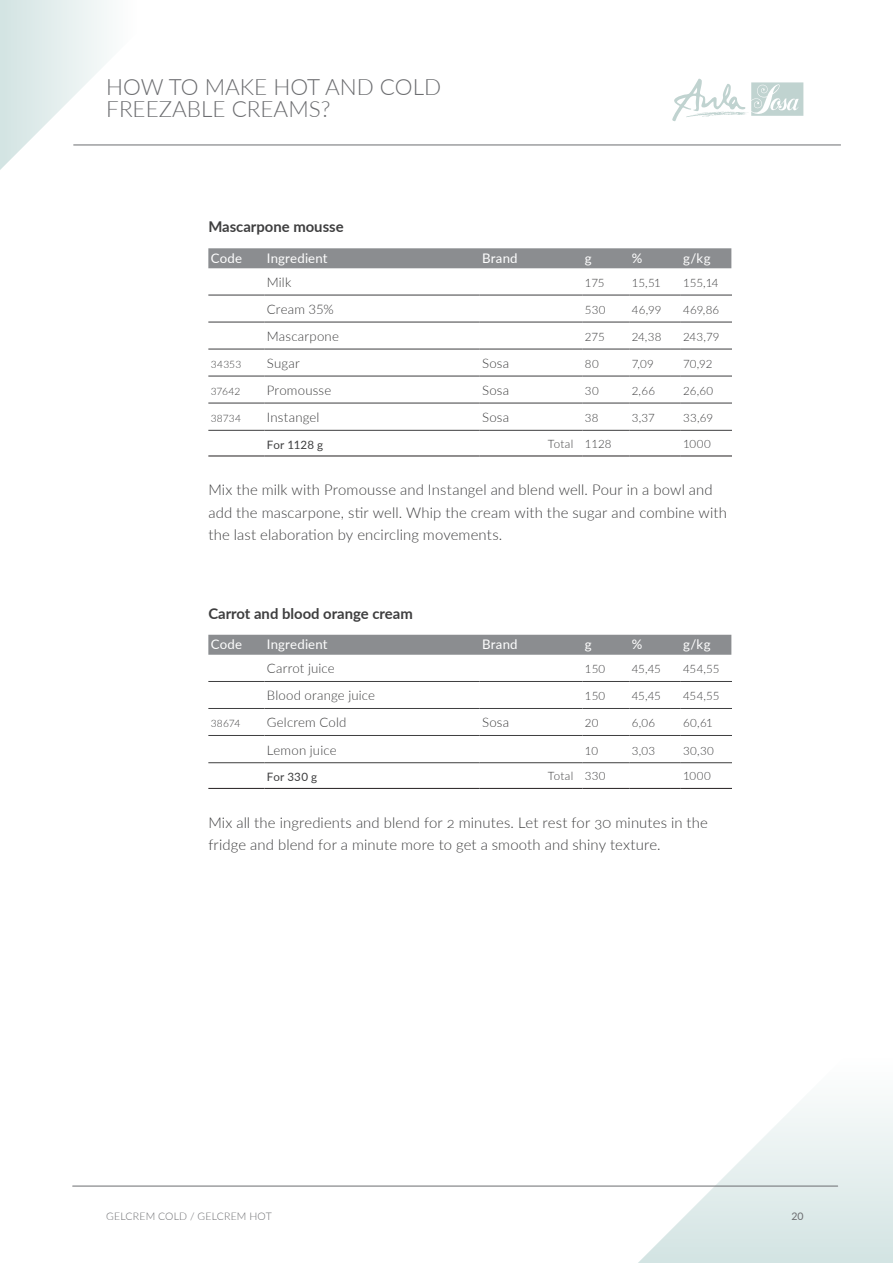
<style>
.page{position:relative;width:893px;height:1263px;background:#fff}
.page>*{position:absolute;margin:0;border:0;box-sizing:border-box;transform-origin:0 0}
.t1{font:300 22.5px/22.5px "Lato";color:#6c6d70}
.t2{font:300 14.85px/22.2px "Lato";letter-spacing:.01em;color:#3e3e3f}
.t3{font:700 14.85px "Lato";color:#3e3e3f}
.t4{font:300 13.2px "Lato";letter-spacing:.015em;color:#3e3e3f}
.t5{font:13.2px "Lato";letter-spacing:.015em;color:#fff}
.t6{font:300 11.55px "Lato";letter-spacing:.01em;color:#3e3e3f}
.t7{font:11.55px "Lato";letter-spacing:.01em;color:#3e3e3f}
.t8{font:300 10.5px "Lato";letter-spacing:.015em;color:#6c6d70}
.t9{font:10.5px "Lato";color:#6c6d70}
.t10{font:300 10.2px "Lato";letter-spacing:.01em;color:#3e3e3f}
</style>
<div class="page">
<svg style="left:638px;top:1104px;width:255px;height:159px"></svg>
<hr style="left:73px;top:1186px;width:765px;height:1px;background:#6c6d70">
<svg style="left:0;top:0;width:170px;height:170px"></svg>
<hr style="left:73px;top:145px;width:768px;height:1px;background:#6c6d70">
<svg style="left:672px;top:78px;width:131px;height:43px"></svg>
<div style="left:208px;top:248px;width:523px;height:20px;background:#8b8d90"></div>
<hr style="left:208px;top:295px;width:56px;height:1px;background:#3e3e3f">
<hr style="left:264px;top:295px;width:216px;height:1px;background:#3e3e3f">
<hr style="left:480px;top:295px;width:103px;height:1px;background:#3e3e3f">
<hr style="left:583px;top:295px;width:46px;height:1px;background:#3e3e3f">
<hr style="left:629px;top:295px;width:52px;height:1px;background:#3e3e3f">
<hr style="left:681px;top:295px;width:50px;height:1px;background:#3e3e3f">
<hr style="left:208px;top:322px;width:56px;height:1px;background:#3e3e3f">
<hr style="left:264px;top:322px;width:216px;height:1px;background:#3e3e3f">
<hr style="left:480px;top:322px;width:103px;height:1px;background:#3e3e3f">
<hr style="left:583px;top:322px;width:46px;height:1px;background:#3e3e3f">
<hr style="left:629px;top:322px;width:52px;height:1px;background:#3e3e3f">
<hr style="left:681px;top:322px;width:50px;height:1px;background:#3e3e3f">
<hr style="left:208px;top:349px;width:56px;height:1px;background:#3e3e3f">
<hr style="left:264px;top:349px;width:216px;height:1px;background:#3e3e3f">
<hr style="left:480px;top:349px;width:103px;height:1px;background:#3e3e3f">
<hr style="left:583px;top:349px;width:46px;height:1px;background:#3e3e3f">
<hr style="left:629px;top:349px;width:52px;height:1px;background:#3e3e3f">
<hr style="left:681px;top:349px;width:50px;height:1px;background:#3e3e3f">
<hr style="left:208px;top:376px;width:56px;height:1px;background:#3e3e3f">
<hr style="left:264px;top:376px;width:216px;height:1px;background:#3e3e3f">
<hr style="left:480px;top:376px;width:103px;height:1px;background:#3e3e3f">
<hr style="left:583px;top:376px;width:46px;height:1px;background:#3e3e3f">
<hr style="left:629px;top:376px;width:52px;height:1px;background:#3e3e3f">
<hr style="left:681px;top:376px;width:50px;height:1px;background:#3e3e3f">
<hr style="left:208px;top:403px;width:56px;height:1px;background:#3e3e3f">
<hr style="left:264px;top:403px;width:216px;height:1px;background:#3e3e3f">
<hr style="left:480px;top:403px;width:103px;height:1px;background:#3e3e3f">
<hr style="left:583px;top:403px;width:46px;height:1px;background:#3e3e3f">
<hr style="left:629px;top:403px;width:52px;height:1px;background:#3e3e3f">
<hr style="left:681px;top:403px;width:50px;height:1px;background:#3e3e3f">
<hr style="left:208px;top:456px;width:56px;height:1px;background:#231f20">
<hr style="left:264px;top:456px;width:216px;height:1px;background:#231f20">
<hr style="left:480px;top:456px;width:103px;height:1px;background:#231f20">
<hr style="left:583px;top:456px;width:46px;height:1px;background:#231f20">
<hr style="left:629px;top:456px;width:52px;height:1px;background:#231f20">
<hr style="left:681px;top:456px;width:50px;height:1px;background:#231f20">
<hr style="left:208px;top:430px;width:56px;height:1px;background:#3e3e3f">
<hr style="left:264px;top:430px;width:216px;height:1px;background:#3e3e3f">
<hr style="left:480px;top:430px;width:103px;height:1px;background:#3e3e3f">
<hr style="left:583px;top:430px;width:46px;height:1px;background:#3e3e3f">
<hr style="left:629px;top:430px;width:52px;height:1px;background:#3e3e3f">
<hr style="left:681px;top:430px;width:50px;height:1px;background:#3e3e3f">
<div style="left:208px;top:635px;width:523px;height:20px;background:#8b8d90"></div>
<hr style="left:208px;top:681px;width:56px;height:1px;background:#3e3e3f">
<hr style="left:264px;top:681px;width:216px;height:1px;background:#3e3e3f">
<hr style="left:480px;top:681px;width:103px;height:1px;background:#3e3e3f">
<hr style="left:583px;top:681px;width:46px;height:1px;background:#3e3e3f">
<hr style="left:629px;top:681px;width:52px;height:1px;background:#3e3e3f">
<hr style="left:681px;top:681px;width:50px;height:1px;background:#3e3e3f">
<hr style="left:208px;top:708px;width:56px;height:1px;background:#3e3e3f">
<hr style="left:264px;top:708px;width:216px;height:1px;background:#3e3e3f">
<hr style="left:480px;top:708px;width:103px;height:1px;background:#3e3e3f">
<hr style="left:583px;top:708px;width:46px;height:1px;background:#3e3e3f">
<hr style="left:629px;top:708px;width:52px;height:1px;background:#3e3e3f">
<hr style="left:681px;top:708px;width:50px;height:1px;background:#3e3e3f">
<hr style="left:208px;top:735px;width:56px;height:1px;background:#3e3e3f">
<hr style="left:264px;top:735px;width:216px;height:1px;background:#3e3e3f">
<hr style="left:480px;top:735px;width:103px;height:1px;background:#3e3e3f">
<hr style="left:583px;top:735px;width:46px;height:1px;background:#3e3e3f">
<hr style="left:629px;top:735px;width:52px;height:1px;background:#3e3e3f">
<hr style="left:681px;top:735px;width:50px;height:1px;background:#3e3e3f">
<hr style="left:208px;top:788px;width:56px;height:1px;background:#231f20">
<hr style="left:264px;top:788px;width:216px;height:1px;background:#231f20">
<hr style="left:480px;top:788px;width:103px;height:1px;background:#231f20">
<hr style="left:583px;top:788px;width:46px;height:1px;background:#231f20">
<hr style="left:629px;top:788px;width:52px;height:1px;background:#231f20">
<hr style="left:681px;top:788px;width:50px;height:1px;background:#231f20">
<hr style="left:208px;top:762px;width:56px;height:1px;background:#3e3e3f">
<hr style="left:264px;top:762px;width:216px;height:1px;background:#3e3e3f">
<hr style="left:480px;top:762px;width:103px;height:1px;background:#3e3e3f">
<hr style="left:583px;top:762px;width:46px;height:1px;background:#3e3e3f">
<hr style="left:629px;top:762px;width:52px;height:1px;background:#3e3e3f">
<hr style="left:681px;top:762px;width:50px;height:1px;background:#3e3e3f">
<h1 class="t1" style="left:106px;top:74px;width:336px">HOW TO MAKE HOT AND COLD<br>FREEZABLE CREAMS?</h1>
<p class="t3" style="left:208px;top:216px;width:137px">Mascarpone mousse</p>
<p class="t5" style="left:211px;top:249px;width:33px">Code</p>
<p class="t5" style="left:267px;top:249px;width:62px">Ingredient</p>
<p class="t5" style="left:482px;top:249px;width:37px">Brand</p>
<p class="t5" style="left:585px;top:249px;width:8px">g</p>
<p class="t5" style="left:632px;top:249px;width:12px">%</p>
<p class="t5" style="left:683px;top:249px;width:29px">g/kg</p>
<p class="t4" style="left:267px;top:273px;width:26px">Milk</p>
<p class="t6" style="left:585px;top:275px;width:21px">175</p>
<p class="t6" style="left:632px;top:275px;width:31px">15,51</p>
<p class="t6" style="left:683px;top:275px;width:37px">155,14</p>
<p class="t4" style="left:267px;top:300px;width:69px">Cream 35%</p>
<p class="t6" style="left:585px;top:302px;width:22px">530</p>
<p class="t6" style="left:632px;top:302px;width:31px">46,99</p>
<p class="t6" style="left:683px;top:302px;width:38px">469,86</p>
<p class="t4" style="left:267px;top:327px;width:74px">Mascarpone</p>
<p class="t6" style="left:585px;top:329px;width:21px">275</p>
<p class="t6" style="left:632px;top:329px;width:31px">24,38</p>
<p class="t6" style="left:683px;top:329px;width:38px">243,79</p>
<p class="t10" style="left:211px;top:357px;width:32px">34353</p>
<p class="t4" style="left:267px;top:354px;width:34px">Sugar</p>
<p class="t4" style="left:482px;top:354px;width:29px">Sosa</p>
<p class="t6" style="left:585px;top:356px;width:15px">80</p>
<p class="t6" style="left:632px;top:356px;width:24px">7,09</p>
<p class="t6" style="left:683px;top:356px;width:31px">70,92</p>
<p class="t10" style="left:211px;top:384px;width:31px">37642</p>
<p class="t4" style="left:267px;top:381px;width:66px">Promousse</p>
<p class="t4" style="left:482px;top:381px;width:29px">Sosa</p>
<p class="t6" style="left:585px;top:383px;width:15px">30</p>
<p class="t6" style="left:632px;top:383px;width:25px">2,66</p>
<p class="t6" style="left:683px;top:383px;width:32px">26,60</p>
<p class="t10" style="left:211px;top:411px;width:32px">38734</p>
<p class="t4" style="left:267px;top:408px;width:54px">Instangel</p>
<p class="t4" style="left:482px;top:408px;width:29px">Sosa</p>
<p class="t6" style="left:585px;top:410px;width:15px">38</p>
<p class="t6" style="left:632px;top:410px;width:25px">3,37</p>
<p class="t6" style="left:683px;top:410px;width:31px">33,69</p>
<p class="t7" style="left:267px;top:436px;width:58px">For 1128 g</p>
<p class="t6" style="left:548px;top:436px;width:65px">Total 1128</p>
<p class="t6" style="left:683px;top:436px;width:29px">1000</p>
<p class="t2" style="left:208px;top:478px;width:520px">Mix the milk with Promousse and Instangel and blend well. Pour in a bowl and add the mascarpone, stir well. Whip the cream with the sugar and combine with the last elaboration by encircling movements.</p>
<p class="t3" style="left:208px;top:602px;width:206px">Carrot and blood orange cream</p>
<p class="t5" style="left:211px;top:635px;width:33px">Code</p>
<p class="t5" style="left:267px;top:635px;width:62px">Ingredient</p>
<p class="t5" style="left:482px;top:635px;width:37px">Brand</p>
<p class="t5" style="left:585px;top:635px;width:8px">g</p>
<p class="t5" style="left:632px;top:635px;width:12px">%</p>
<p class="t5" style="left:683px;top:635px;width:29px">g/kg</p>
<p class="t4" style="left:267px;top:659px;width:69px">Carrot juice</p>
<p class="t6" style="left:585px;top:661px;width:22px">150</p>
<p class="t6" style="left:632px;top:661px;width:31px">45,45</p>
<p class="t6" style="left:683px;top:661px;width:38px">454,55</p>
<p class="t4" style="left:267px;top:686px;width:110px">Blood orange juice</p>
<p class="t6" style="left:585px;top:688px;width:22px">150</p>
<p class="t6" style="left:632px;top:688px;width:31px">45,45</p>
<p class="t6" style="left:683px;top:688px;width:38px">454,55</p>
<p class="t10" style="left:211px;top:716px;width:31px">38674</p>
<p class="t4" style="left:267px;top:713px;width:81px">Gelcrem Cold</p>
<p class="t4" style="left:482px;top:713px;width:29px">Sosa</p>
<p class="t6" style="left:585px;top:715px;width:15px">20</p>
<p class="t6" style="left:632px;top:715px;width:25px">6,06</p>
<p class="t6" style="left:683px;top:715px;width:31px">60,61</p>
<p class="t4" style="left:267px;top:741px;width:71px">Lemon juice</p>
<p class="t6" style="left:585px;top:742px;width:15px">10</p>
<p class="t6" style="left:632px;top:742px;width:25px">3,03</p>
<p class="t6" style="left:683px;top:742px;width:32px">30,30</p>
<p class="t7" style="left:267px;top:769px;width:52px">For 330 g</p>
<p class="t6" style="left:548px;top:768px;width:59px">Total 330</p>
<p class="t6" style="left:683px;top:768px;width:29px">1000</p>
<p class="t2" style="left:208px;top:811px;width:501px">Mix all the ingredients and blend for 2 minutes. Let rest for 30 minutes in the fridge and blend for a minute more to get a smooth and shiny texture.</p>
<p class="t8" style="left:106px;top:1209px;width:167px">GELCREM COLD / GELCREM HOT</p>
<p class="t9" style="left:791px;top:1209px;width:14px">20</p>
</div>
